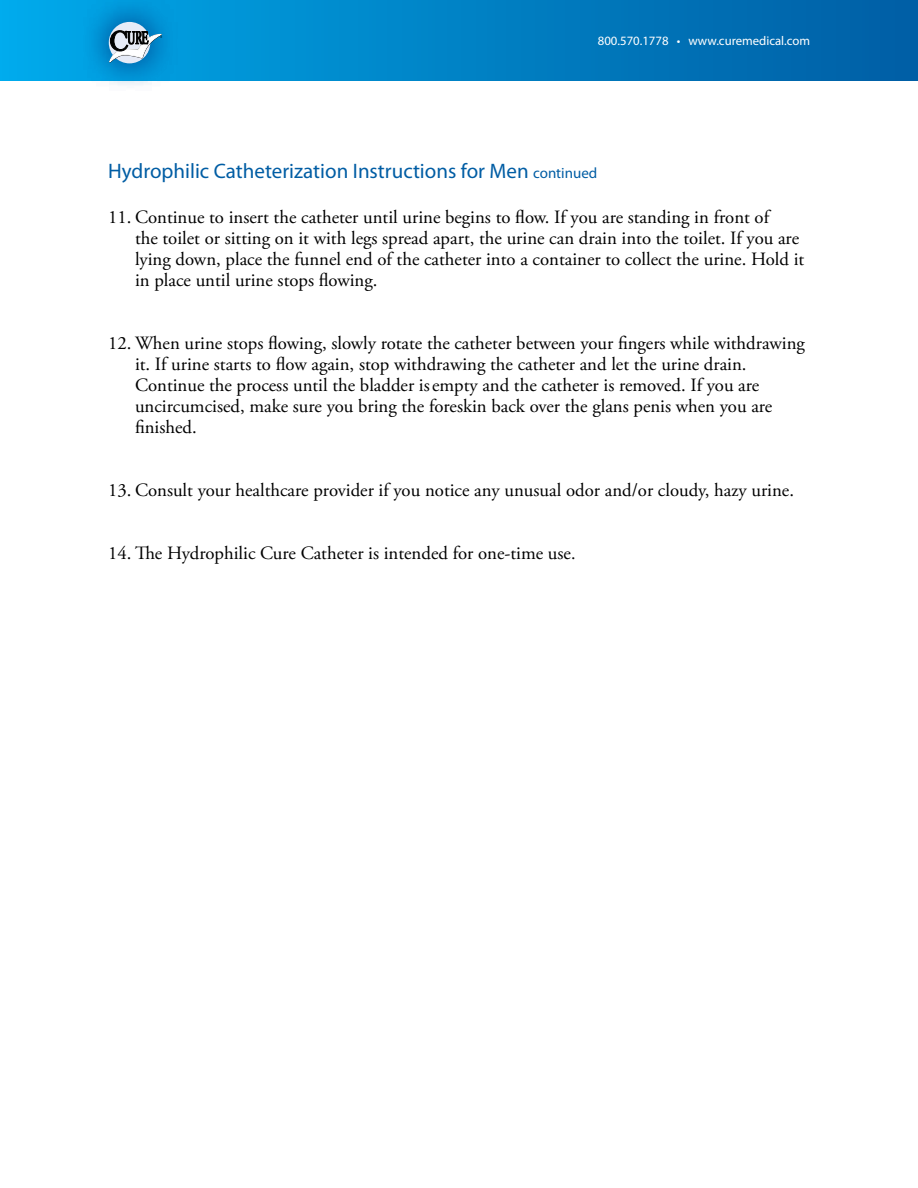
<style>
.page{position:relative;width:918px;height:1188px;background:#fff}
.page>*{position:absolute;margin:0;border:0;box-sizing:border-box;transform-origin:0 0}
.t1{font:21px "Myriad Pro";color:#005da4}
.t2{font:18.75px/21px "Adobe Garamond Pro";color:#000}
.t3{font:12.75px "Myriad Pro";color:#fff}
.s1{font-size:15px}
.s2{font-size:18px}
</style>
<div class="page">
<svg style="left:0;top:0;width:918px;height:81px;background:#0080c3"></svg>
<svg style="left:81px;top:0;width:98px;height:85px;background:#0f9bd9"></svg>
<div style="left:109px;top:22px;width:41px;height:41px;background:#e6ebf7;border-radius:50%"></div>
<svg style="left:109px;top:25px;width:53px;height:38px"></svg>
<p class="t3" style="left:598px;top:34px;width:214px">800.570.1778 • www.curemedical.com</p>
<p class="t1" style="left:108px;top:159px;width:491px">Hydrophilic Catheterization Instructions for Men <span class="s1">continued</span></p>
<p class="t2" style="left:135px;top:207px;width:671px;text-indent:-27px">11. Continue to insert the catheter until urine begins to flow. If you are standing in front of<br>the toilet or sitting on it with legs spread apart, the urine can drain into the toilet. If you are lying down, place the funnel end of the catheter into a container to collect the urine. Hold it in place until urine stops flowing.</p>
<p class="t2" style="left:135px;top:333px;width:671px;text-indent:-27px">12. When urine stops flowing, slowly rotate the catheter between your fingers while withdrawing it. If urine starts to flow again, stop withdrawing the catheter and let the urine drain.<br>Continue the process until the bladder isempty and the catheter is removed. If you are uncircumcised, make sure you bring the foreskin back over the glans penis when you are finished.</p>
<p class="t2" style="left:108px;top:480px;width:688px">13. Consult your healthcare provider if you notice any unusual odor and/or cloudy, hazy urine.</p>
<p class="t2" style="left:108px;top:544px;width:469px">14. The Hydrophilic Cure Catheter is intended for one-time use<span class="s2">.</span></p>
</div>
